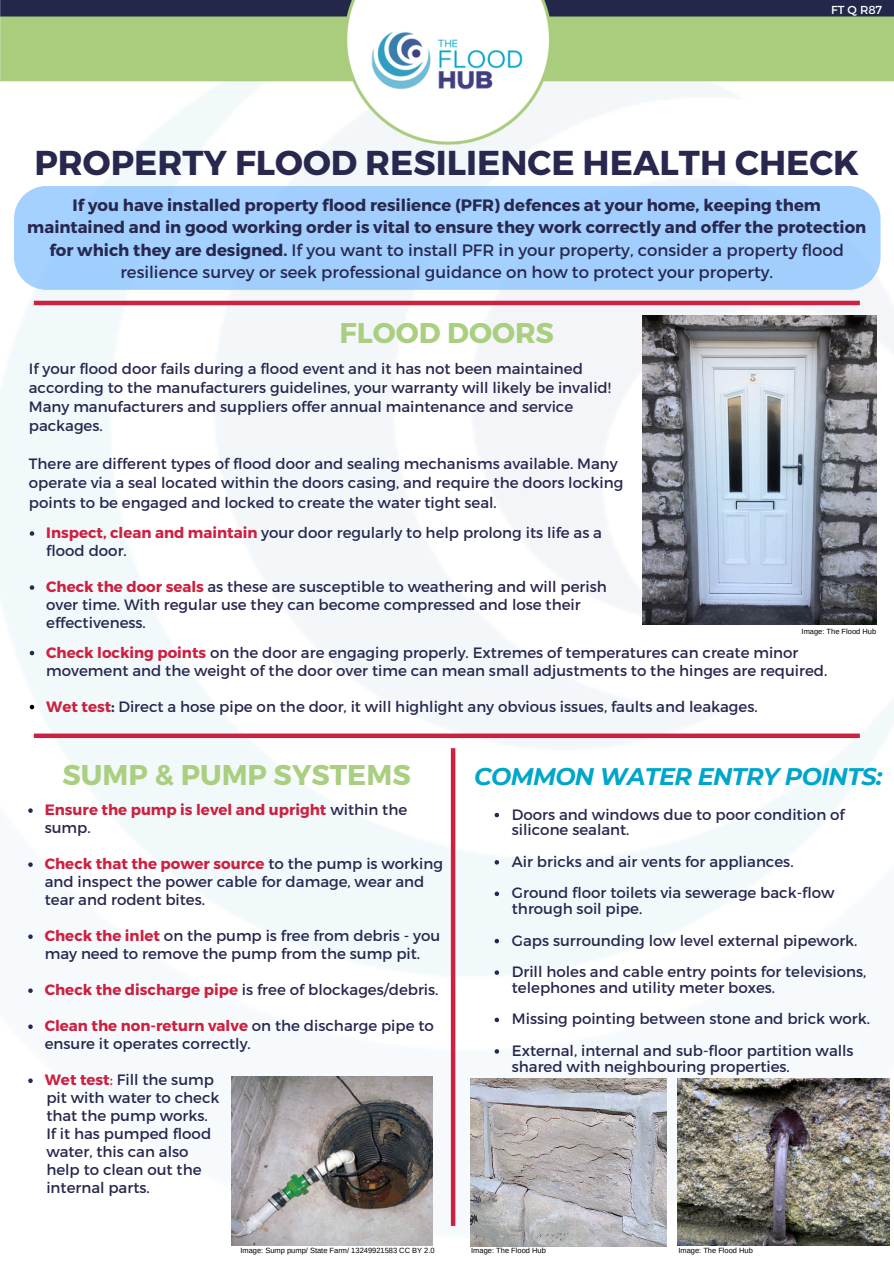
<style>
.page{position:relative;width:894px;height:1264px;background:#fff}
.page>*{position:absolute;margin:0;border:0;box-sizing:border-box;transform-origin:0 0}
.t1{font:700 34.5px "Montserrat";color:#28284f}
.t2{font:700 28.5px "Montserrat";color:#abcf80}
.t3{font:italic 700 24px "Montserrat";letter-spacing:-.025em;color:#00a6c9}
.t4{font:700 16.5px/22.5px "Montserrat";color:#28284f;text-align:center}
.t5{font:15px/18px "Montserrat";color:#28284f}
.t6{font:700 15px/18px "Montserrat";color:#cc2141}
.t7{font:11.55px "Montserrat";color:#fff}
.t8{font:7.5px "Arimo";color:#000}
.s1{font-weight:400}
.s2{font-weight:700;color:#cc2141}
.s3{font-weight:700}
.s4{font-weight:400;color:#28284f}
.s5{color:#cc2141}
</style>
<div class="page">
<img style="left:0;top:144px;width:893px;height:1103px">
<img style="left:0;top:0;width:893px;height:144px">
<div style="left:14px;top:186px;width:866px;height:104px;background:#a1cefd"></div>
<img style="left:641px;top:315px;width:234px;height:310px">
<img style="left:470px;top:1078px;width:196px;height:168px">
<img style="left:359px;top:27px;width:175px;height:72px">
<img style="left:677px;top:1078px;width:212px;height:167px">
<img style="left:231px;top:1076px;width:202px;height:169px">
<svg style="left:30px;top:531px;width:4px;height:5px"></svg>
<svg style="left:30px;top:585px;width:4px;height:5px"></svg>
<svg style="left:494px;top:812px;width:5px;height:5px"></svg>
<svg style="left:494px;top:860px;width:5px;height:4px"></svg>
<svg style="left:494px;top:891px;width:5px;height:5px"></svg>
<svg style="left:494px;top:938px;width:5px;height:5px"></svg>
<svg style="left:494px;top:970px;width:5px;height:4px"></svg>
<svg style="left:494px;top:1017px;width:5px;height:5px"></svg>
<svg style="left:494px;top:1049px;width:5px;height:4px"></svg>
<svg style="left:28px;top:808px;width:5px;height:4px"></svg>
<svg style="left:28px;top:862px;width:5px;height:4px"></svg>
<svg style="left:28px;top:934px;width:5px;height:4px"></svg>
<svg style="left:28px;top:988px;width:5px;height:4px"></svg>
<svg style="left:28px;top:1024px;width:5px;height:4px"></svg>
<svg style="left:28px;top:1078px;width:5px;height:4px"></svg>
<svg style="left:30px;top:650px;width:4px;height:5px"></svg>
<svg style="left:30px;top:704px;width:4px;height:5px"></svg>
<div style="left:34px;top:733px;width:825px;height:5px;background:#cc2141"></div>
<hr style="left:34px;top:301px;width:825px;height:4px;background:#cc2141">
<div style="left:450px;top:748px;width:5px;height:477px;background:#cc2141"></div>
<p class="t7" style="left:830px;top:3px;width:53px">FT Q R87</p>
<h5 class="t1" style="left:34px;top:141px;width:825px">PROPERTY FLOOD RESILIENCE HEALTH CHECK</h5>
<p class="t4" style="left:27px;top:193px;width:840px">If you have installed property flood resilience (PFR) defences at your home, keeping them maintained and in good working order is vital to ensure they work correctly and offer the protection for which they are designed. <span class="s1">If you want to install PFR in your property, consider a property flood resilience survey or seek professional guidance on how to protect your property.</span></p>
<p class="t2" style="left:339px;top:314px;width:216px">FLOOD DOORS</p>
<p class="t5" style="left:29px;top:358px;width:583px;line-height:19.2px">If your flood door fails during a flood event and it has not been maintained according to the manufacturers guidelines, your warranty will likely be invalid!<br>Many manufacturers and suppliers offer annual maintenance and service packages.</p>
<p class="t5" style="left:29px;top:453px;width:595px;line-height:19.2px">There are different types of flood door and sealing mechanisms available. Many operate via a seal located within the doors casing, and require the doors locking points to be engaged and locked to create the water tight seal.</p>
<p class="t5" style="left:46px;top:523px;width:557px"><span class="s2">Inspect, clean and maintain</span> your door regularly to help prolong its life as a flood door.</p>
<p class="t5" style="left:46px;top:577px;width:562px"><span class="s2">Check the door seals</span> as these are susceptible to weathering and will perish over time. With regular use they can become compressed and lose their effectiveness.</p>
<h4 class="t8" style="left:801px;top:627px;width:76px">Image: The Flood Hub</h4>
<h3 class="t5" style="left:46px;top:642px;width:782px"><span class="s2">Check locking points</span> on the door are engaging properly. Extremes of temperatures can create minor movement and the weight of the door over time can mean small adjustments to the hinges are required.</h3>
<p class="t5" style="left:46px;top:696px;width:712px"><span class="s2">Wet test</span><span class="s3">:</span> Direct a hose pipe on the door, it will highlight any obvious issues, faults and leakages.</p>
<p class="t2" style="left:63px;top:756px;width:349px">SUMP &amp; PUMP SYSTEMS</p>
<p class="t3" style="left:474px;top:762px;width:409px">COMMON WATER ENTRY POINTS:</p>
<p class="t6" style="left:45px;top:800px;width:364px">Ensure the pump is level and upright <span class="s4">within the sump.</span></p>
<p class="t5" style="left:45px;top:854px;width:399px"><span class="s2">Check that the power source</span> to the pump is working and inspect the power cable for damage, wear and tear and rodent bites.</p>
<p class="t5" style="left:45px;top:926px;width:397px"><span class="s2">Check the inlet</span> on the pump is free from debris - you may need to remove the pump from the sump pit.</p>
<p class="t5" style="left:45px;top:980px;width:395px"><span class="s2">Check the discharge pipe</span> is free of blockages/debris.</p>
<p class="t5" style="left:45px;top:1016px;width:390px"><span class="s2">Clean the non-return valve</span> on the discharge pipe to ensure it operates correctly.</p>
<p class="t5" style="left:45px;top:1070px;width:171px"><span class="s2">Wet test</span><span class="s5">:</span> Fill the sump</p>
<h2 class="t5" style="left:46px;top:1088px;width:174px">pit with water to check that the pump works.<br>If it has pumped flood water, this can also</h2>
<p class="t5" style="left:46px;top:1160px;width:157px">help to clean out the internal parts.</p>
<h1 class="t5" style="left:511px;top:805px;width:334px;line-height:15.8px">Doors and windows due to poor condition of silicone sealant.</h1>
<h4 class="t5" style="left:511px;top:851px;width:283px">Air bricks and air vents for appliances.</h4>
<p class="t5" style="left:511px;top:884px;width:324px;line-height:15.8px">Ground floor toilets via sewerage back-flow through soil pipe.</p>
<h2 class="t5" style="left:511px;top:930px;width:347px">Gaps surrounding low level external pipework.</h2>
<h4 class="t5" style="left:511px;top:963px;width:356px;line-height:15.8px">Drill holes and cable entry points for televisions, telephones and utility meter boxes.</h4>
<h4 class="t5" style="left:511px;top:1009px;width:359px">Missing pointing between stone and brick work.</h4>
<p class="t5" style="left:511px;top:1041px;width:343px;line-height:15.8px">External, internal and sub-floor partition walls shared with neighbouring properties.</p>
<p class="t8" style="left:240px;top:1245px;width:196px">Image: Sump pump/ State Farm/ 13249921583 CC BY 2.0</p>
<p class="t8" style="left:471px;top:1245px;width:76px">Image: The Flood Hub</p>
<p class="t8" style="left:678px;top:1245px;width:76px">Image: The Flood Hub</p>
</div>
